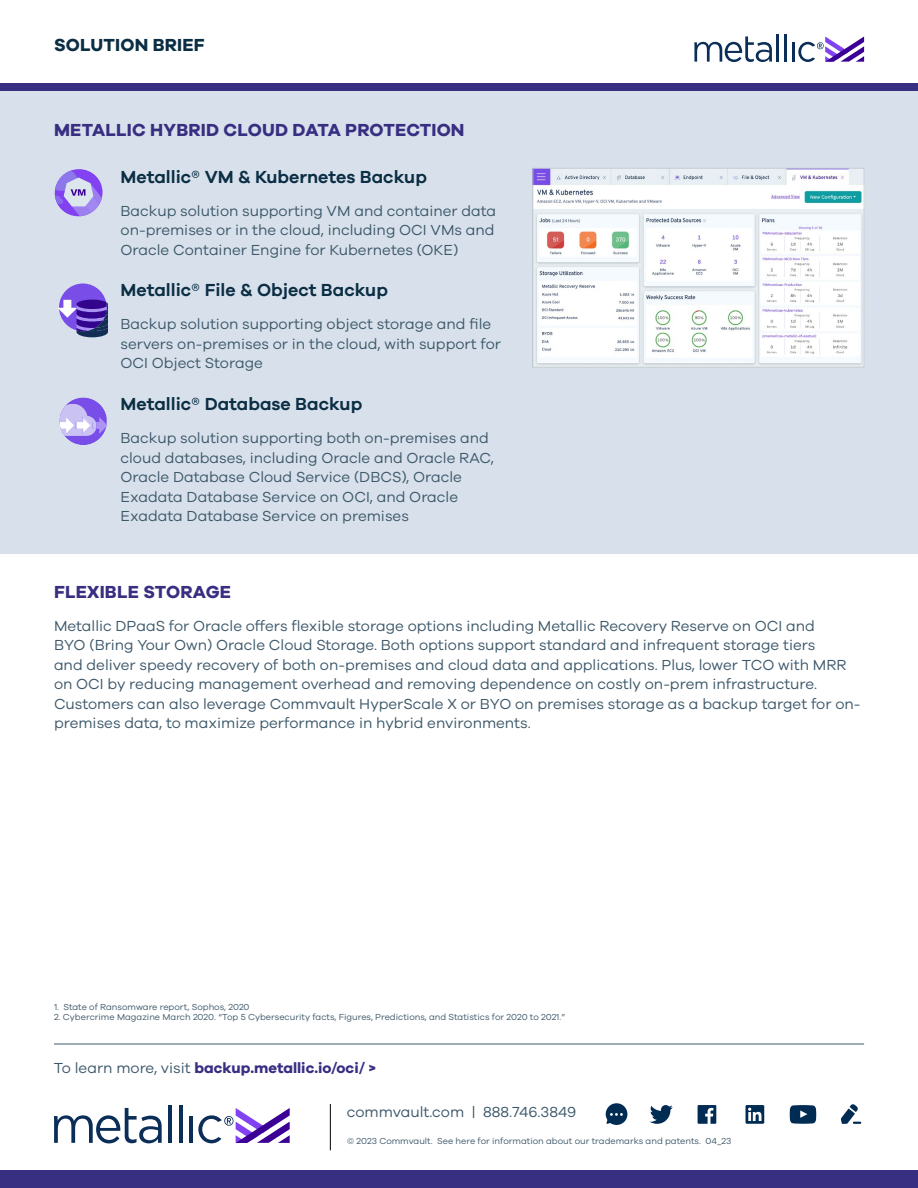
<style>
.page{position:relative;width:918px;height:1188px;background:#fff}
.page>*{position:absolute;margin:0;border:0;box-sizing:border-box;transform-origin:0 0}
.t1{font:600 18px "Galano Grotesque";color:#0b2e44}
.t2{font:700 18px "Galano Grotesque";letter-spacing:.01em;color:#382e82}
.t3{font:700 18px "Galano Grotesque";letter-spacing:.01em;color:#0b2e44}
.t4{font:15px/19.5px "Galano Grotesque";color:#3d586a}
.t5{font:700 15px "Galano Grotesque";color:#382e82}
.t6{font:9px "Galano Grotesque";color:#3d586a}
.s1{font-weight:400;color:#3d586a}
</style>
<div class="page">
<hr style="left:776px;top:34px;width:3px;height:28px;background:#0a2e57">
<hr style="left:784px;top:34px;width:3px;height:28px;background:#0a2e57">
<hr style="left:792px;top:42px;width:3px;height:20px;background:#0a2e57">
<svg style="left:694px;top:36px;width:78px;height:26px"></svg>
<svg style="left:798px;top:36px;width:66px;height:26px"></svg>
<div style="left:0;top:91px;width:918px;height:463px;background:#d8e1eb"></div>
<div style="left:0;top:84px;width:918px;height:7px;background:#382e82"></div>
<div style="left:0;top:1171px;width:918px;height:17px;background:#382e82"></div>
<svg style="left:650px;top:1105px;width:23px;height:19px"></svg>
<svg style="left:698px;top:1105px;width:18px;height:19px"></svg>
<svg style="left:790px;top:1105px;width:26px;height:19px"></svg>
<svg style="left:746px;top:1105px;width:18px;height:19px"></svg>
<svg style="left:841px;top:1104px;width:20px;height:20px"></svg>
<svg style="left:606px;top:1103px;width:21px;height:22px"></svg>
<hr style="left:330px;top:1104px;width:1px;height:46px;background:#000">
<hr style="left:54px;top:1044px;width:810px;height:1px;background:#3d586a">
<hr style="left:168px;top:1105px;width:4px;height:38px;background:#0a2e57">
<hr style="left:179px;top:1105px;width:3px;height:38px;background:#0a2e57">
<hr style="left:189px;top:1116px;width:4px;height:27px;background:#0a2e57">
<svg style="left:54px;top:1108px;width:108px;height:35px"></svg>
<svg style="left:198px;top:1108px;width:92px;height:35px"></svg>
<svg style="left:55px;top:169px;width:48px;height:47px"></svg>
<img style="left:534px;top:170px;width:328px;height:196px">
<div style="left:532px;top:168px;width:332px;height:200px;border:1px solid #c2cbd0"></div>
<div style="left:59px;top:284px;width:48px;height:47px;background:#784de8;border-radius:50%"></div>
<svg style="left:58px;top:300px;width:50px;height:37px"></svg>
<svg style="left:59px;top:398px;width:48px;height:47px"></svg>
<p class="t3" style="left:54px;top:34px;width:152px">SOLUTION BRIEF</p>
<p class="t2" style="left:54px;top:119px;width:412px">METALLIC HYBRID CLOUD DATA PROTECTION</p>
<p class="t1" style="left:121px;top:166px;width:308px">Metallic® VM &amp; Kubernetes Backup</p>
<p class="t4" style="left:121px;top:200px;width:377px;text-align:justify">Backup solution supporting VM and container data on-premises or in the cloud, including OCI VMs and Oracle Container Engine for Kubernetes (OKE)</p>
<p class="t1" style="left:121px;top:279px;width:269px">Metallic® File &amp; Object Backup</p>
<p class="t4" style="left:121px;top:314px;width:382px">Backup solution supporting object storage and file servers on-premises or in the cloud, with support for<br>OCI Object Storage</p>
<p class="t1" style="left:121px;top:393px;width:243px">Metallic® Database Backup</p>
<p class="t4" style="left:121px;top:428px;width:375px">Backup solution supporting both on-premises and cloud databases, including Oracle and Oracle RAC, Oracle Database Cloud Service (DBCS), Oracle Exadata Database Service on OCI, and Oracle Exadata Database Service on premises</p>
<p class="t2" style="left:54px;top:581px;width:179px">FLEXIBLE STORAGE</p>
<p class="t4" style="left:54px;top:616px;width:808px">Metallic DPaaS for Oracle offers flexible storage options including Metallic Recovery Reserve on OCI and<br>BYO (Bring Your Own) Oracle Cloud Storage. Both options support standard and infrequent storage tiers<br>and deliver speedy recovery of both on-premises and cloud data and applications. Plus, lower TCO with MRR on OCI by reducing management overhead and removing dependence on costly on-prem infrastructure.<br>Customers can also leverage Commvault HyperScale X or BYO on premises storage as a backup target for on&shy;premises data, to maximize performance in hybrid environments.</p>
<p class="t6" style="left:54px;top:1001px;width:197px">1. State of Ransomware report, Sophos, 2020</p>
<p class="t6" style="left:54px;top:1012px;width:513px">2. Cybercrime Magazine March 2020. “Top 5 Cybersecurity facts, Figures, Predictions, and Statistics for 2020 to 2021.”</p>
<p class="t5" style="left:54px;top:1059px;width:323px"><span class="s1">To learn more, visit</span> backup.metallic.io/oci/ &gt;</p>
<p class="t4" style="left:347px;top:1102px;width:231px">commvault.com | 888.746.3849</p>
<p class="t6" style="left:347px;top:1135px;width:386px">© 2023 Commvault. See here for information about our trademarks and patents. 04_23</p>
</div>
